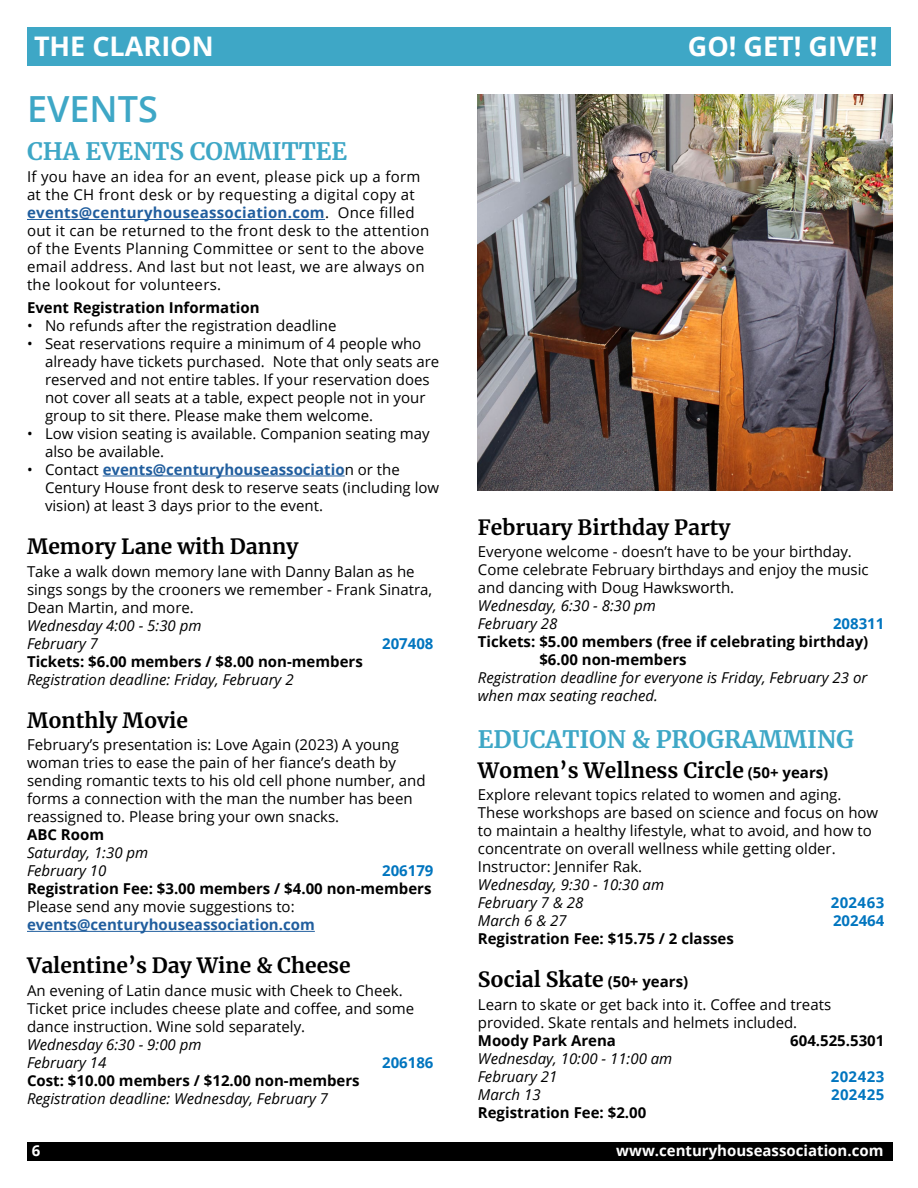
<style>
.page{position:relative;width:918px;height:1188px;background:#fff}
.page>*{position:absolute;margin:0;border:0;box-sizing:border-box;transform-origin:0 0}
.t1{font:600 36px "Open Sans";color:#3ea7c6}
.t2{font:700 27px "Open Sans";color:#fff}
.t3{font:700 24px "Merriweather";color:#3ea7c6}
.t4{font:700 21px "Merriweather";color:#000}
.t5{font:15px/18px "Open Sans";color:#000}
.t6{font:italic 15px/18px "Open Sans";color:#000}
.t7{font:700 15px/18px "Open Sans";color:#000}
.t8{font:15px/18px "Open Sans";letter-spacing:.02em;color:#000}
.t9{font:700 15px "Open Sans";color:#0075bf}
.t10{font:700 15px "Open Sans";color:#215e9e}
.t11{font:700 15px "Open Sans";color:#fff}
.s1{font-weight:700;color:#215e9e}
.s2{font-family:"Open Sans";font-size:15px}
</style>
<div class="page">
<div style="left:27px;top:1143px;width:865px;height:18px;background:#000"></div>
<div style="left:27px;top:27px;width:864px;height:39px;background:#3ea7c6"></div>
<hr style="left:27px;top:219px;width:298px;height:1px;background:#215e9e">
<hr style="left:103px;top:476px;width:242px;height:1px;background:#215e9e">
<hr style="left:27px;top:931px;width:288px;height:1px;background:#215e9e">
<img style="left:478px;top:94px;width:414px;height:396px">
<h2 class="t2" style="left:34px;top:27px;width:181px">THE CLARION</h2>
<h2 class="t2" style="left:688px;top:27px;width:191px">GO! GET! GIVE!</h2>
<h1 class="t1" style="left:27px;top:84px;width:132px">EVENTS</h1>
<h3 class="t3" style="left:27px;top:135px;width:322px">CHA EVENTS COMMITTEE</h3>
<p class="t8" style="left:27px;top:168px;width:404px">If you have an idea for an event, please pick up a form at the CH front desk or by requesting a digital copy at <span class="s1">events@centuryhouseassociation.com</span>. Once filled out it can be returned to the front desk to the attention of the Events Planning Committee or sent to the above email address. And last but not least, we are always on the lookout for volunteers.</p>
<p class="t7" style="left:27px;top:298px;width:234px">Event Registration Information</p>
<p class="t5" style="left:27px;top:316px;width:311px">• No refunds after the registration deadline</p>
<p class="t5" style="left:45px;top:334px;width:396px;text-indent:-18px">• Seat reservations require a minimum of 4 people who already have tickets purchased. Note that only seats are reserved and not entire tables. If your reservation does not cover all seats at a table, expect people not in your group to sit there. Please make them welcome.</p>
<p class="t5" style="left:45px;top:424px;width:386px;text-indent:-18px">• Low vision seating is available. Companion seating may also be available.</p>
<p class="t5" style="left:45px;top:460px;width:396px;text-indent:-18px">• Contact <span class="s1">events@centuryhouseassociatio</span>n or the<br>Century House front desk to reserve seats (including low vision) at least 3 days prior to the event.</p>
<h3 class="t4" style="left:27px;top:532px;width:273px">Memory Lane with Danny</h3>
<p class="t5" style="left:27px;top:562px;width:407px">Take a walk down memory lane with Danny Balan as he sings songs by the crooners we remember - Frank Sinatra,<br>Dean Martin, and more.</p>
<p class="t6" style="left:27px;top:616px;width:176px">Wednesday 4:00 - 5:30 pm<br>February 7</p>
<p class="t9" style="left:382px;top:633px;width:53px">207408</p>
<p class="t7" style="left:27px;top:652px;width:337px">Tickets: $6.00 members / $8.00 non-members</p>
<p class="t6" style="left:27px;top:670px;width:268px">Registration deadline: Friday, February 2</p>
<h3 class="t4" style="left:27px;top:706px;width:163px">Monthly Movie</h3>
<p class="t5" style="left:27px;top:735px;width:400px">February’s presentation is: Love Again (2023) A young woman tries to ease the pain of her fiance’s death by sending romantic texts to his old cell phone number, and forms a connection with the man the number has been reassigned to. Please bring your own snacks.</p>
<p class="t7" style="left:27px;top:825px;width:79px">ABC Room</p>
<p class="t6" style="left:27px;top:843px;width:123px">Saturday, 1:30 pm<br>February 10</p>
<p class="t9" style="left:382px;top:860px;width:53px">206179</p>
<p class="t7" style="left:27px;top:879px;width:406px">Registration Fee: $3.00 members / $4.00 non-members</p>
<p class="t5" style="left:27px;top:897px;width:269px">Please send any movie suggestions to:</p>
<p class="t10" style="left:27px;top:914px;width:289px">events@centuryhouseassociation.com</p>
<h3 class="t4" style="left:27px;top:951px;width:325px">Valentine’s Day Wine &amp; Cheese</h3>
<p class="t5" style="left:27px;top:981px;width:389px">An evening of Latin dance music with Cheek to Cheek.<br>Ticket price includes cheese plate and coffee, and some dance instruction. Wine sold separately.</p>
<p class="t6" style="left:27px;top:1035px;width:176px">Wednesday 6:30 - 9:00 pm<br>February 14</p>
<p class="t9" style="left:382px;top:1052px;width:53px">206186</p>
<p class="t7" style="left:27px;top:1071px;width:334px">Cost: $10.00 members / $12.00 non-members</p>
<p class="t6" style="left:27px;top:1089px;width:303px">Registration deadline: Wednesday, February 7</p>
<h3 class="t4" style="left:478px;top:513px;width:254px">February Birthday Party</h3>
<p class="t5" style="left:478px;top:542px;width:392px">Everyone welcome - doesn’t have to be your birthday.<br>Come celebrate February birthdays and enjoy the music and dancing with Doug Hawksworth.</p>
<p class="t6" style="left:478px;top:596px;width:180px">Wednesday, 6:30 - 8:30 pm<br>February 28</p>
<p class="t9" style="left:833px;top:613px;width:53px">208311</p>
<p class="t7" style="left:539px;top:632px;width:331px;text-indent:-62px">Tickets: $5.00 members (free if celebrating birthday) $6.00 non-members</p>
<p class="t6" style="left:478px;top:668px;width:391px">Registration deadline for everyone is Friday, February 23 or when max seating reached.</p>
<h3 class="t3" style="left:478px;top:723px;width:378px">EDUCATION &amp; PROGRAMMING</h3>
<h3 class="t4" style="left:478px;top:756px;width:352px">Women’s Wellness Circle <span class="s2">(50+ years)</span></h3>
<p class="t5" style="left:478px;top:785px;width:402px">Explore relevant topics related to women and aging.<br>These workshops are based on science and focus on how to maintain a healthy lifestyle, what to avoid, and how to concentrate on overall wellness while getting older.<br>Instructor: Jennifer Rak.</p>
<p class="t6" style="left:478px;top:875px;width:188px">Wednesday, 9:30 - 10:30 am<br>February 7 &amp; 28</p>
<p class="t9" style="left:831px;top:892px;width:55px">202463</p>
<p class="t6" style="left:478px;top:911px;width:90px">March 6 &amp; 27</p>
<p class="t9" style="left:833px;top:910px;width:53px">202464</p>
<p class="t7" style="left:478px;top:929px;width:258px">Registration Fee: $15.75 / 2 classes</p>
<h3 class="t4" style="left:478px;top:965px;width:212px">Social Skate <span class="s2">(50+ years)</span></h3>
<p class="t5" style="left:478px;top:995px;width:355px">Learn to skate or get back into it. Coffee and treats provided. Skate rentals and helmets included.</p>
<p class="t7" style="left:478px;top:1031px;width:140px">Moody Park Arena</p>
<p class="t7" style="left:790px;top:1031px;width:96px">604.525.5301</p>
<p class="t6" style="left:478px;top:1049px;width:196px">Wednesday, 10:00 - 11:00 am<br>February 21</p>
<p class="t9" style="left:831px;top:1066px;width:55px">202423</p>
<p class="t6" style="left:478px;top:1085px;width:64px">March 13</p>
<p class="t9" style="left:831px;top:1084px;width:55px">202425</p>
<p class="t7" style="left:478px;top:1103px;width:170px">Registration Fee: $2.00</p>
<p class="t11" style="left:32px;top:1140px;width:10px">6</p>
<p class="t11" style="left:616px;top:1140px;width:269px">www.centuryhouseassociation.com</p>
</div>
